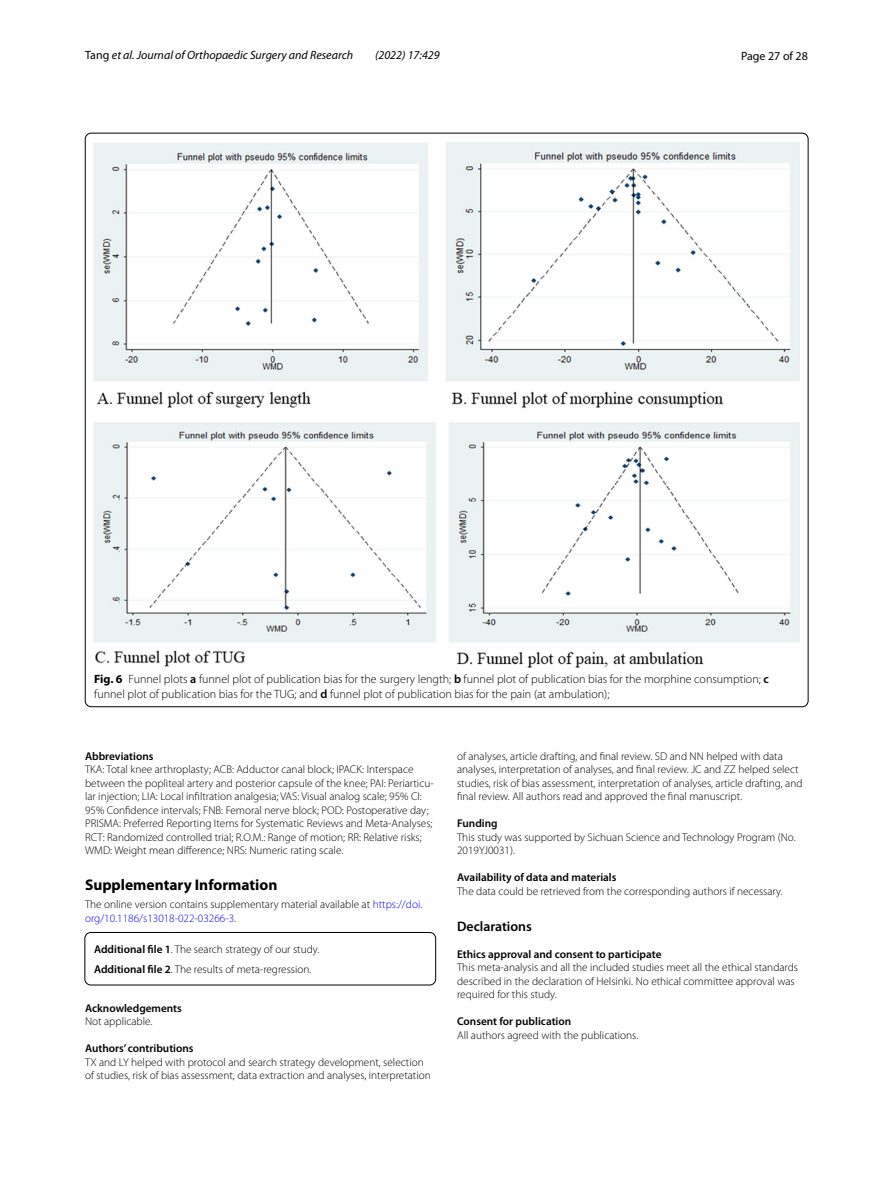
<style>
.page{position:relative;width:893px;height:1187px;background:#fff}
.page>*{position:absolute;margin:0;border:0;box-sizing:border-box;transform-origin:0 0}
.t1{font:700 15.45px "Myriad Pro";color:#000}
.t2{font:600 13.8px "Myriad Pro";color:#000}
.t3{font:300 12px/15px "Myriad Pro";color:#000}
.t4{font:italic 12px "Myriad Pro";color:#000}
.t5{font:12px "Myriad Pro";color:#000}
.t6{font:300 11.25px/13.5px "Myriad Pro";color:#000}
.t7{font:600 11.25px "Myriad Pro";color:#000}
.s1{font-style:normal}
.s2{font-weight:700}
.s3{font-weight:600}
.s4{color:#00f}
</style>
<div class="page">
<div style="left:85px;top:932px;width:351px;height:53px;border:1px solid #000;border-radius:6px"></div>
<img style="left:94px;top:142px;width:706px;height:525px">
<p class="t4" style="left:85px;top:48px;width:270px"><span class="s1">Tang</span> et al. Journal of Orthopaedic Surgery and Research</p>
<p class="t4" style="left:375px;top:48px;width:66px">(2022) 17:429</p>
<p class="t5" style="left:741px;top:48px;width:68px">Page 27 of 28</p>
<p class="t3" style="left:94px;top:671px;width:676px"><span class="s2">Fig. 6</span> Funnel plots <span class="s3">a</span> funnel plot of publication bias for the surgery length; <span class="s3">b</span> funnel plot of publication bias for the morphine consumption; <span class="s3">c </span>funnel plot of publication bias for the TUG; and <span class="s3">d</span> funnel plot of publication bias for the pain (at ambulation);</p>
<p class="t7" style="left:85px;top:748px;width:70px">Abbreviations</p>
<p class="t6" style="left:85px;top:762px;width:350px">TKA: Total knee arthroplasty; ACB: Adductor canal block; IPACK: Interspace between the popliteal artery and posterior capsule of the knee; PAI: Periarticu&shy;lar injection; LIA: Local infiltration analgesia; VAS: Visual analog scale; 95% CI:<br>95% Confidence intervals; FNB: Femoral nerve block; POD: Postoperative day; PRISMA: Preferred Reporting Items for Systematic Reviews and Meta-Analyses; RCT: Randomized controlled trial; R.O.M.: Range of motion; RR: Relative risks; WMD: Weight mean difference; NRS: Numeric rating scale.</p>
<h1 class="t1" style="left:85px;top:874px;width:194px">Supplementary Information</h1>
<p class="t6" style="left:85px;top:897px;width:339px">The online version contains supplementary material available at <span class="s4">https://doi. org/10.1186/s13018-022-03266-3</span>.</p>
<p class="t6" style="left:94px;top:939px;width:227px;line-height:19.5px"><span class="s3">Additional file 1</span>. The search strategy of our study.<br><span class="s3">Additional file 2</span>. The results of meta-regression.</p>
<p class="t7" style="left:85px;top:1000px;width:98px">Acknowledgements</p>
<p class="t6" style="left:85px;top:1014px;width:69px">Not applicable.</p>
<p class="t7" style="left:85px;top:1041px;width:110px">Authors’ contributions</p>
<p class="t6" style="left:85px;top:1055px;width:347px">TX and LY helped with protocol and search strategy development, selection of studies, risk of bias assessment, data extraction and analyses, interpretation</p>
<p class="t6" style="left:457px;top:749px;width:347px">of analyses, article drafting, and final review. SD and NN helped with data analyses, interpretation of analyses, and final review. JC and ZZ helped select studies, risk of bias assessment, interpretation of analyses, article drafting, and final review. All authors read and approved the final manuscript.</p>
<p class="t7" style="left:457px;top:816px;width:42px">Funding</p>
<p class="t6" style="left:457px;top:830px;width:340px">This study was supported by Sichuan Science and Technology Program (No.<br>2019YJ0031).</p>
<p class="t7" style="left:457px;top:870px;width:161px">Availability of data and materials</p>
<p class="t6" style="left:457px;top:884px;width:327px">The data could be retrieved from the corresponding authors if necessary.</p>
<p class="t2" style="left:457px;top:917px;width:76px">Declarations</p>
<p class="t7" style="left:457px;top:946px;width:206px">Ethics approval and consent to participate</p>
<p class="t6" style="left:457px;top:960px;width:342px">This meta-analysis and all the included studies meet all the ethical standards described in the declaration of Helsinki. No ethical committee approval was required for this study.</p>
<p class="t7" style="left:457px;top:1014px;width:116px">Consent for publication</p>
<p class="t6" style="left:457px;top:1028px;width:183px">All authors agreed with the publications.</p>
</div>
